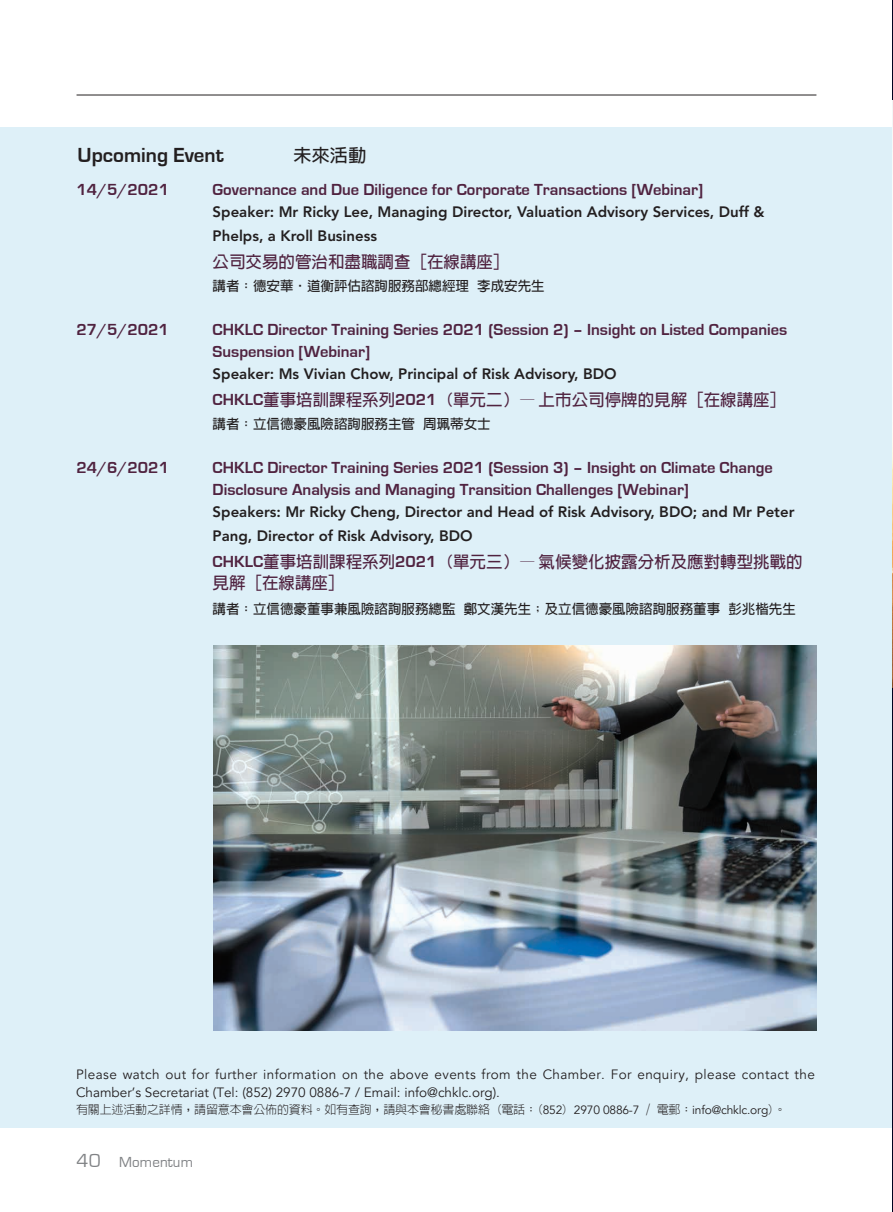
<style>
.page{position:relative;width:893px;height:1212px;background:#fff}
.page>*{position:absolute;margin:0;border:0;box-sizing:border-box;transform-origin:0 0}
.t1{font:700 21px "Eurostile";color:#231f20}
.t2{font:700 18px "AR Hei B5";color:#231f20}
.t3{font:700 16.5px/21.8px "Eurostile";color:#502340}
.t4{font:700 16.5px/21.8px "AR Hei B5";color:#502340}
.t5{font:800 15px/24px "Avenir";color:#231f20}
.t6{font:15px "Eurostile";letter-spacing:.01em;color:#808285}
.t7{font:13.5px/18px "Avenir";letter-spacing:.03em;color:#231f20}
.t8{font:700 13.5px "AR Hei B5";color:#231f20}
.t9{font:300 12px "AR Hei B5";letter-spacing:-.015em;color:#231f20}
.s1{font-family:"Eurostile"}
.s2{font-family:"Avenir";font-weight:400}
.s3{font-size:19.5px}
</style>
<div class="page">
<hr style="left:77px;top:95px;width:739px;height:1px;background:#231f20">
<div style="left:0;top:127px;width:893px;height:1000px;background:#def0f8"></div>
<hr style="left:892px;top:0;width:1px;height:1212px;background:#000320">
<img style="left:892px;top:101px;width:1px;height:586px">
<img style="left:213px;top:646px;width:603px;height:384px">
<p class="t1" style="left:78px;top:144px;width:148px">Upcoming Event</p>
<p class="t2" style="left:294px;top:146px;width:74px">未來活動</p>
<p class="t3" style="left:77px;top:179px;width:94px">14/5/2021</p>
<p class="t3" style="left:213px;top:179px;width:492px">Governance and Due Diligence for Corporate Transactions [Webinar]</p>
<p class="t5" style="left:213px;top:200px;width:554px">Speaker: Mr Ricky Lee, Managing Director, Valuation Advisory Services, Duff &amp;<br>Phelps, a Kroll Business</p>
<p class="t4" style="left:213px;top:250px;width:290px">公司交易的管治和盡職調查 [在線講座]</p>
<p class="t8" style="left:213px;top:279px;width:334px">講者﹕德安華•道衡評估諮詢服務部總經理 李成安先生</p>
<p class="t3" style="left:77px;top:319px;width:94px">27/5/2021</p>
<p class="t3" style="left:213px;top:319px;width:576px">CHKLC Director Training Series 2021 (Session 2) – Insight on Listed Companies<br>Suspension [Webinar]</p>
<p class="t5" style="left:213px;top:362px;width:406px">Speaker: Ms Vivian Chow, Principal of Risk Advisory, BDO</p>
<p class="t4" style="left:213px;top:388px;width:567px"><span class="s1">CHKLC</span>董事培訓課程系列<span class="s1">2021</span> (單元二）— 上市公司停牌的見解 [在線講座]</p>
<p class="t8" style="left:213px;top:417px;width:280px">講者﹕立信德豪風險諮詢服務主管 周珮蒂女士</p>
<p class="t3" style="left:77px;top:457px;width:94px">24/6/2021</p>
<p class="t3" style="left:213px;top:457px;width:562px">CHKLC Director Training Series 2021 (Session 3) – Insight on Climate Change<br>Disclosure Analysis and Managing Transition Challenges [Webinar]</p>
<p class="t5" style="left:213px;top:500px;width:583px">Speakers: Mr Ricky Cheng, Director and Head of Risk Advisory, BDO; and Mr Peter<br>Pang, Director of Risk Advisory, BDO</p>
<p class="t4" style="left:213px;top:550px;width:592px"><span class="s1">CHKLC</span>董事培訓課程系列<span class="s1">2021</span> (單元三）— 氣候變化披露分析及應對轉型挑戰的見解 [在線講座]</p>
<p class="t8" style="left:213px;top:602px;width:585px">講者﹕立信德豪董事兼風險諮詢服務總監 鄭文漢先生；及立信德豪風險諮詢服務董事 彭兆楷先生</p>
<p class="t7" style="left:76px;top:1066px;width:740px">Please watch out for further information on the above events from the Chamber. For enquiry, please contact the<br>Chamber’s Secretariat (Tel: (852) 2970 0886-7 / Email: info@chklc.org).</p>
<p class="t9" style="left:76px;top:1103px;width:711px">有關上述活動之詳情，請留意本會公佈的資料。如有查詢，請與本會秘書處聯絡 (電話﹕(<span class="s2">852</span>) <span class="s2">2970 0886-7</span> / 電郵﹕<span class="s2">info@chklc.org</span>)。</p>
<p class="t6" style="left:77px;top:1154px;width:118px"><span class="s3">40</span> Momentum</p>
</div>
